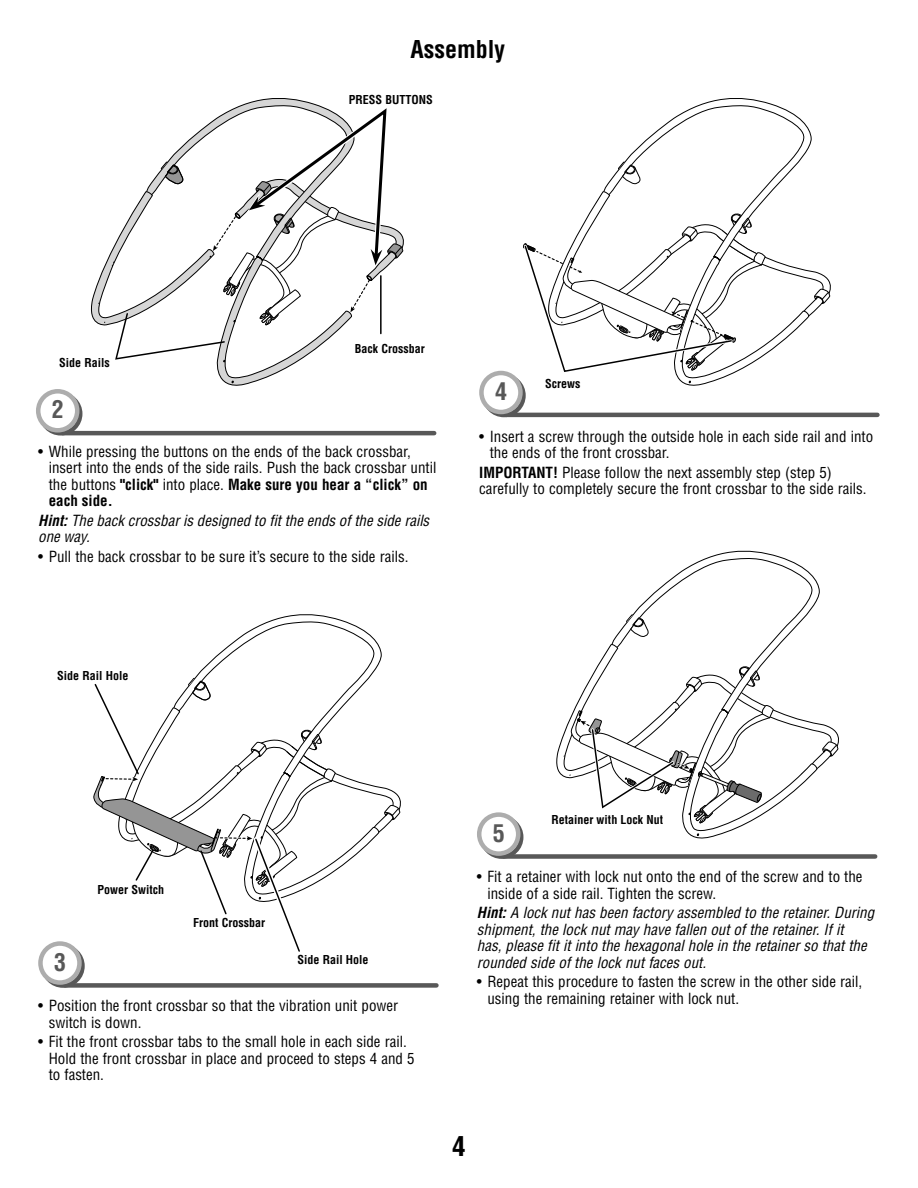
<style>
.page{position:relative;width:918px;height:1188px;background:#fff}
.page>*{position:absolute;margin:0;border:0;box-sizing:border-box;transform-origin:0 0}
.t1{font:700 condensed 27px "Helvetica LT Std";color:#000}
.t2{font:700 condensed 24px "Helvetica LT Std";color:#000}
.t3{font:700 condensed 24px "Helvetica LT Std";color:#585858}
.t4{font:condensed 15px/16.5px "Helvetica LT Std";color:#000}
.t5{font:italic condensed 15px/16.5px "Helvetica LT Std";color:#000}
.t6{font:700 condensed 12px "Helvetica LT Std";color:#000}
.s1{font-weight:700}
</style>
<div class="page">
<hr style="left:63px;top:431px;width:371px;height:4px;background:#585858">
<svg style="left:41px;top:394px;width:39px;height:39px"></svg>
<div style="left:39px;top:392px;width:43px;height:44px;border:4px solid #585858;border-radius:50%"></div>
<div style="left:38px;top:391px;width:39px;height:39px;background:#fff;border-radius:50%"></div>
<div style="left:36px;top:389px;width:43px;height:44px;border:4px solid #adadad;border-radius:50%"></div>
<svg style="left:90px;top:98px;width:314px;height:288px"></svg>
<svg style="left:93px;top:614px;width:308px;height:338px"></svg>
<div style="left:65px;top:983px;width:371px;height:5px;background:#585858"></div>
<svg style="left:43px;top:947px;width:39px;height:39px"></svg>
<div style="left:41px;top:944px;width:44px;height:44px;border:4px solid #585858;border-radius:50%"></div>
<svg style="left:40px;top:944px;width:39px;height:39px"></svg>
<div style="left:38px;top:941px;width:44px;height:44px;border:4px solid #adadad;border-radius:50%"></div>
<svg style="left:522px;top:98px;width:309px;height:293px"></svg>
<div style="left:504px;top:854px;width:371px;height:5px;background:#585858"></div>
<svg style="left:482px;top:818px;width:39px;height:39px"></svg>
<div style="left:480px;top:815px;width:43px;height:44px;border:4px solid #585858;border-radius:50%"></div>
<div style="left:479px;top:815px;width:39px;height:39px;background:#fff;border-radius:50%"></div>
<div style="left:477px;top:812px;width:43px;height:44px;border:4px solid #adadad;border-radius:50%"></div>
<svg style="left:556px;top:550px;width:283px;height:289px"></svg>
<hr style="left:506px;top:413px;width:371px;height:4px;background:#585858">
<svg style="left:484px;top:376px;width:39px;height:39px"></svg>
<div style="left:482px;top:374px;width:44px;height:43px;border:4px solid #585858;border-radius:50%"></div>
<div style="left:481px;top:373px;width:39px;height:39px;background:#fff;border-radius:50%"></div>
<div style="left:479px;top:371px;width:44px;height:43px;border:4px solid #adadad;border-radius:50%"></div>
<h2 class="t2" style="left:410px;top:41px;width:96px">Assembly</h2>
<p class="t6" style="left:349px;top:95px;width:85px">PRESS BUTTONS</p>
<p class="t6" style="left:59px;top:358px;width:52px">Side Rails</p>
<h2 class="t3" style="left:52px;top:401px;width:13px">2</h2>
<p class="t6" style="left:355px;top:345px;width:71px">Back Crossbar</p>
<p class="t4" style="left:49px;top:444px;width:389px;text-indent:-10px">• While pressing the buttons on the ends of the back crossbar, insert into the ends of the side rails. Push the back crossbar until the buttons <span class="s1">"click"</span> into place. <span class="s1">Make sure you hear a “click” on each side.</span></p>
<p class="t5" style="left:38px;top:513px;width:393px"><span class="s1">Hint:</span> The back crossbar is designed to fit the ends of the side rails one way.</p>
<p class="t4" style="left:38px;top:549px;width:372px">• Pull the back crossbar to be sure it’s secure to the side rails.</p>
<p class="t6" style="left:57px;top:671px;width:73px">Side Rail Hole</p>
<h2 class="t3" style="left:495px;top:383px;width:13px">4</h2>
<p class="t6" style="left:545px;top:379px;width:37px">Screws</p>
<p class="t4" style="left:490px;top:429px;width:385px;text-indent:-10px">• Insert a screw through the outside hole in each side rail and into the ends of the front crossbar.</p>
<p class="t4" style="left:479px;top:465px;width:389px"><span class="s1">IMPORTANT!</span> Please follow the next assembly step (step 5) carefully to completely secure the front crossbar to the side rails.</p>
<h2 class="t3" style="left:54px;top:954px;width:13px">3</h2>
<p class="t6" style="left:98px;top:886px;width:68px">Power Switch</p>
<p class="t6" style="left:193px;top:918px;width:73px">Front Crossbar</p>
<p class="t6" style="left:297px;top:955px;width:73px">Side Rail Hole</p>
<p class="t4" style="left:49px;top:999px;width:351px;text-indent:-11px">• Position the front crossbar so that the vibration unit power switch is down.</p>
<p class="t4" style="left:49px;top:1035px;width:368px;text-indent:-11px">• Fit the front crossbar tabs to the small hole in each side rail.<br>Hold the front crossbar in place and proceed to steps 4 and 5 to fasten.</p>
<h2 class="t3" style="left:493px;top:825px;width:13px">5</h2>
<p class="t6" style="left:551px;top:815px;width:113px">Retainer with Lock Nut</p>
<p class="t4" style="left:487px;top:870px;width:377px;text-indent:-10px">• Fit a retainer with lock nut onto the end of the screw and to the inside of a side rail. Tighten the screw.</p>
<p class="t5" style="left:477px;top:906px;width:399px"><span class="s1">Hint:</span> A lock nut has been factory assembled to the retainer. During shipment, the lock nut may have fallen out of the retainer. If it<br>has, please fit it into the hexagonal hole in the retainer so that the rounded side of the lock nut faces out.</p>
<p class="t4" style="left:487px;top:975px;width:376px;text-indent:-10px">• Repeat this procedure to fasten the screw in the other side rail, using the remaining retainer with lock nut.</p>
<h1 class="t1" style="left:452px;top:1137px;width:15px">4</h1>
</div>
